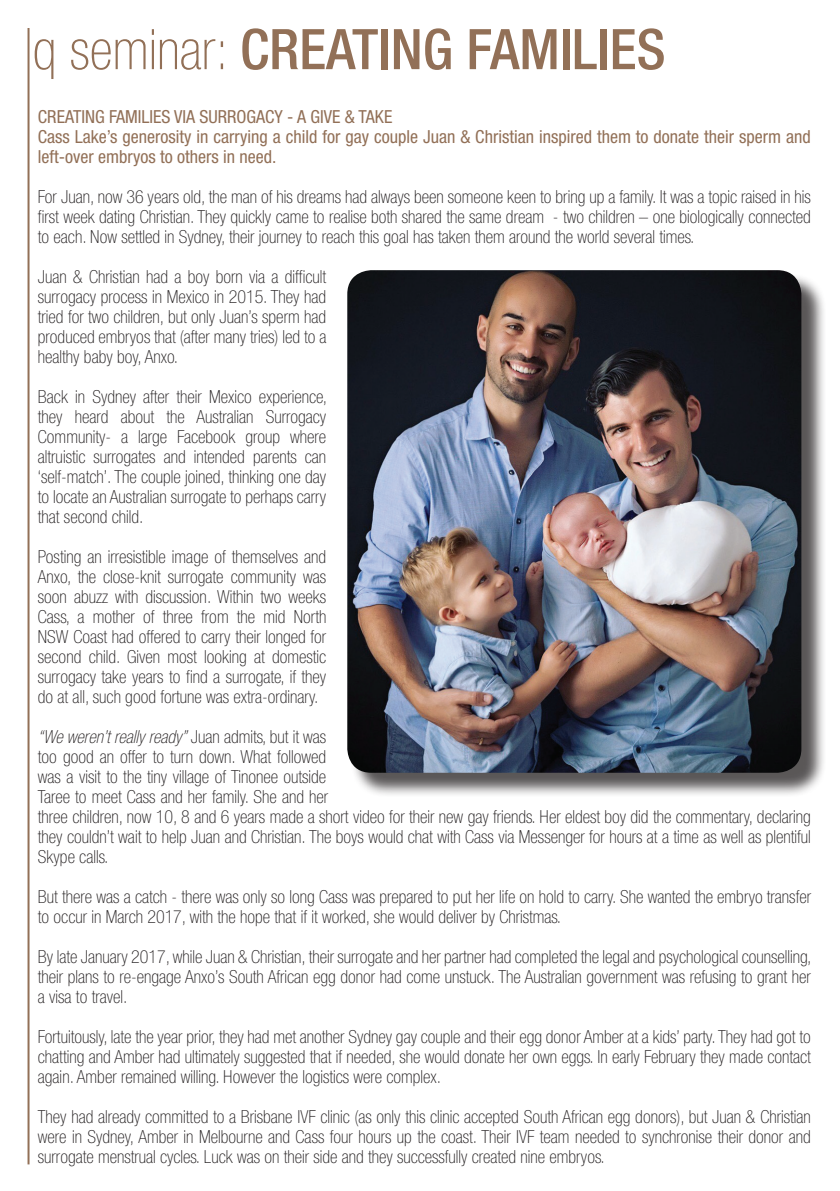
<style>
.page{position:relative;width:840px;height:1191px;background:#fff}
.page>*{position:absolute;margin:0;border:0;box-sizing:border-box;transform-origin:0 0}
.heads{font:500 condensed 56px "Helvetica Neue";color:#927057}
.t1{font:100 condensed 18px/20px "Helvetica Neue";color:#231f20;text-align:justify}
.t2{font:condensed 18px/20px "Helvetica Neue";color:#927057}
.s1{font-weight:100}
.s2{font-style:italic}
</style>
<div class="page">
<hr style="left:28px;top:28px;width:2px;height:1136px;background:#927057">
<div style="left:350px;top:273px;width:475px;height:524px;background:#231f20;opacity:.75"></div>
<img style="left:347px;top:270px;width:453px;height:502px">
<p class="heads" style="left:32px;top:16px;width:634px"><span class="s1">q seminar:</span> CREATING FAMILIES</p>
<p class="t2" style="left:38px;top:106px;width:355px">CREATING FAMILIES VIA SURROGACY - A GIVE &amp; TAKE</p>
<p class="t2" style="left:38px;top:126px;width:773px">Cass Lake’s generosity in carrying a child for gay couple Juan &amp; Christian inspired them to donate their sperm and left-over embryos to others in need.</p>
<p class="t1" style="left:38px;top:186px;width:774px">For Juan, now 36 years old, the man of his dreams had always been someone keen to bring up a family. It was a topic raised in his first week dating Christian. They quickly came to realise both shared the same dream - two children – one biologically connected to each. Now settled in Sydney, their journey to reach this goal has taken them around the world several times.</p>
<p class="t1" style="left:38px;top:266px;width:290px">Juan &amp; Christian had a boy born via a difficult surrogacy process in Mexico in 2015. They had tried for two children, but only Juan’s sperm had produced embryos that (after many tries) led to a healthy baby boy, Anxo.</p>
<p class="t1" style="left:38px;top:386px;width:290px">Back in Sydney after their Mexico experience, they heard about the Australian Surrogacy Community- a large Facebook group where altruistic surrogates and intended parents can ‘self-match’. The couple joined, thinking one day to locate an Australian surrogate to perhaps carry that second child.</p>
<p class="t1" style="left:38px;top:546px;width:290px">Posting an irresistible image of themselves and Anxo, the close-knit surrogate community was soon abuzz with discussion. Within two weeks Cass, a mother of three from the mid North NSW Coast had offered to carry their longed for second child. Given most looking at domestic surrogacy take years to find a surrogate, if they do at all, such good fortune was extra-ordinary.</p>
<p class="t1" style="left:38px;top:726px;width:774px;text-align:left"><span class="s2">“We weren’t really ready”</span> Juan admits, but it was<br>too good an offer to turn down. What followed<br>was a visit to the tiny village of Tinonee outside<br>Taree to meet Cass and her family. She and her<br>three children, now 10, 8 and 6 years made a short video for their new gay friends. Her eldest boy did the commentary, declaring they couldn’t wait to help Juan and Christian. The boys would chat with Cass via Messenger for hours at a time as well as plentiful Skype calls.</p>
<p class="t1" style="left:38px;top:886px;width:774px">But there was a catch - there was only so long Cass was prepared to put her life on hold to carry. She wanted the embryo transfer to occur in March 2017, with the hope that if it worked, she would deliver by Christmas.</p>
<p class="t1" style="left:38px;top:946px;width:774px">By late January 2017, while Juan &amp; Christian, their surrogate and her partner had completed the legal and psychological counselling, their plans to re-engage Anxo’s South African egg donor had come unstuck. The Australian government was refusing to grant her a visa to travel.</p>
<p class="t1" style="left:38px;top:1026px;width:773px">Fortuitously, late the year prior, they had met another Sydney gay couple and their egg donor Amber at a kids’ party. They had got to chatting and Amber had ultimately suggested that if needed, she would donate her own eggs. In early February they made contact again. Amber remained willing. However the logistics were complex.</p>
<p class="t1" style="left:38px;top:1106px;width:773px">They had already committed to a Brisbane IVF clinic (as only this clinic accepted South African egg donors), but Juan &amp; Christian were in Sydney, Amber in Melbourne and Cass four hours up the coast. Their IVF team needed to synchronise their donor and surrogate menstrual cycles. Luck was on their side and they successfully created nine embryos.</p>
</div>
